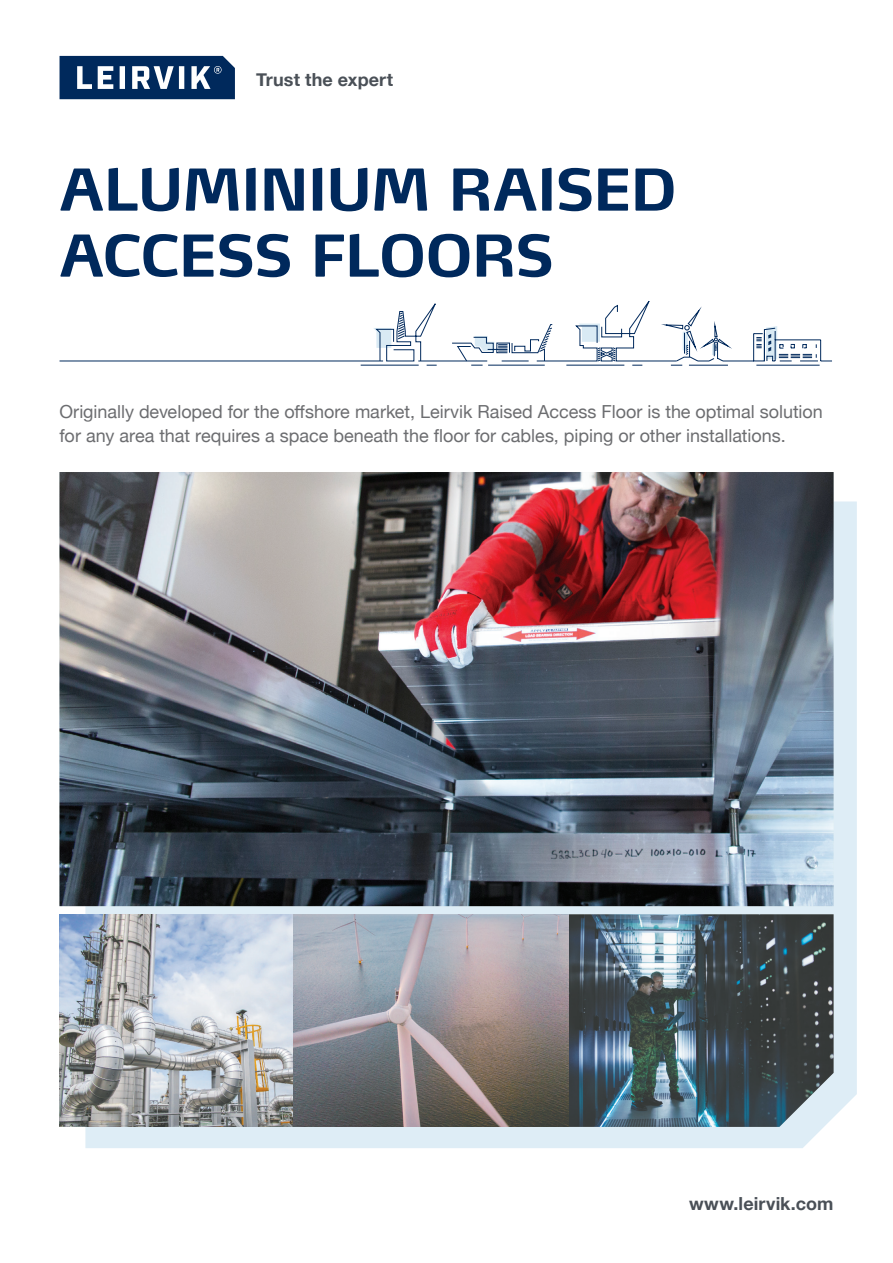
<style>
.page{position:relative;width:893px;height:1263px;background:#fff}
.page>*{position:absolute;margin:0;border:0;box-sizing:border-box;transform-origin:0 0}
.t1{font:700 57px/66px "Max";letter-spacing:-.025em;color:#00295c}
.t2{font:18px/24px "Helvetica Neue";color:#6c6d70}
.t3{font:700 18px "Helvetica Neue";letter-spacing:.005em;color:#4a5057}
</style>
<div class="page">
<div style="left:85px;top:501px;width:772px;height:647px;background:#deedf6"></div>
<svg style="left:60px;top:56px;width:175px;height:43px"></svg>
<img style="left:59px;top:472px;width:775px;height:434px">
<img style="left:568px;top:914px;width:266px;height:213px">
<img style="left:59px;top:914px;width:234px;height:213px">
<svg style="left:293px;top:914px;width:275px;height:213px;background:#918d91"></svg>
<svg style="left:59px;top:301px;width:773px;height:65px"></svg>
<p class="t3" style="left:256px;top:66px;width:139px">Trust the expert</p>
<h1 class="t1" style="left:60px;top:156px;width:619px">ALUMINIUM RAISED<br>ACCESS FLOORS</h1>
<p class="t2" style="left:60px;top:400px;width:765px">Originally developed for the offshore market, Leirvik Raised Access Floor is the optimal solution for any area that requires a space beneath the floor for cables, piping or other installations.</p>
<p class="t3" style="left:689px;top:1190px;width:146px">www.leirvik.com</p>
</div>
